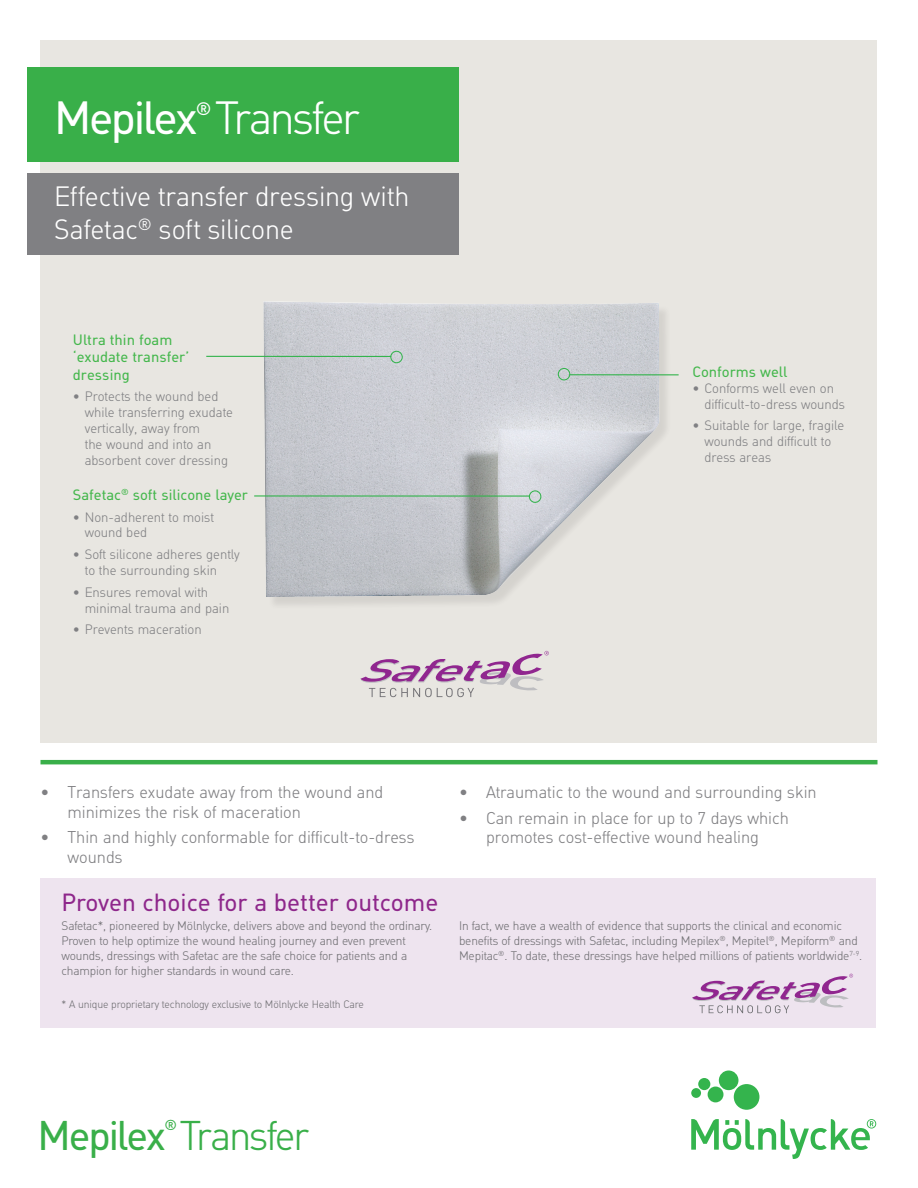
<style>
.page{position:relative;width:918px;height:1188px;background:#fff}
.page>*{position:absolute;margin:0;border:0;box-sizing:border-box;transform-origin:0 0}
.t1{font:300 45px "MHC Din";letter-spacing:-.045em;color:#fff}
.t2{font:300 40.05px "MHC Din";letter-spacing:-.045em;color:#39af49}
.t3{font:300 27px/32.4px "MHC Din";color:#fff}
.t4{font:24px "MHC Din";color:#8e278b}
.t5{font:17.55px "MHC Din";color:#fff}
.t6{font:300 16.5px/19.5px "MHC Din";color:#808083}
.Bröd_större_13_pkt{font:14.55px/17.4px "MHC Din";color:#44b74c}
.t7{font:14.1px "MHC Din";color:#39af49}
.Bröd{font:300 13.2px/15.8px "MHC Din";color:#808083}
.t8{font:300 12px/15px "MHC Din";letter-spacing:-.01em;color:#717074}
.t9{font:300 10.5px "MHC Din";letter-spacing:-.01em;color:#717074}
.s1{font-weight:400}
</style>
<div class="page">
<div style="left:40px;top:40px;width:838px;height:703px;background:#e8e6e1"></div>
<div style="left:40px;top:878px;width:836px;height:150px;background:#eee4ef"></div>
<svg style="left:692px;top:974px;width:161px;height:39px"></svg>
<div style="left:27px;top:68px;width:432px;height:94px;background:#39af49"></div>
<div style="left:27px;top:174px;width:432px;height:81px;background:#808083"></div>
<hr style="left:40px;top:760px;width:838px;height:4px;background:#39af49">
<svg style="left:691px;top:1071px;width:185px;height:88px"></svg>
<img style="left:243px;top:301px;width:432px;height:304px">
<svg style="left:360px;top:651px;width:189px;height:46px"></svg>
<div style="left:529px;top:490px;width:13px;height:13px;border:1px solid #34b44d;border-radius:50%"></div>
<hr style="left:254px;top:495px;width:276px;height:2px;background:#34b44d">
<div style="left:557px;top:368px;width:14px;height:13px;border:1px solid #34b44d;border-radius:50%"></div>
<hr style="left:569px;top:374px;width:110px;height:1px;background:#34b44d">
<div style="left:390px;top:350px;width:13px;height:14px;border:1px solid #34b44d;border-radius:50%"></div>
<hr style="left:206px;top:356px;width:185px;height:1px;background:#34b44d">
<p class="t1" style="left:54px;top:93px;width:307px"><span class="s1">Mepilex</span> Transfer</p>
<p class="t5" style="left:196px;top:98px;width:17px">®</p>
<p class="t3" style="left:54px;top:181px;width:357px">Effective transfer dressing with<br>Safetac<sup>®</sup> soft silicone</p>
<p class="Bröd_större_13_pkt" style="left:73px;top:331px;width:101px">Ultra thin foam</p>
<p class="Bröd_större_13_pkt" style="left:73px;top:348px;width:118px">‘exudate transfer’ dressing</p>
<p class="Bröd" style="left:85px;top:389px;width:150px;text-indent:-12px">• Protects the wound bed while transferring exudate vertically, away from<br>the wound and into an absorbent cover dressing</p>
<p class="Bröd_större_13_pkt" style="left:73px;top:486px;width:177px">Safetac<sup>®</sup> soft silicone layer</p>
<p class="Bröd" style="left:85px;top:509px;width:131px;text-indent:-12px">• Non-adherent to moist wound bed</p>
<p class="Bröd" style="left:85px;top:547px;width:157px;text-indent:-12px">• Soft silicone adheres gently to the surrounding skin</p>
<p class="Bröd" style="left:85px;top:584px;width:146px;text-indent:-12px">• Ensures removal with minimal trauma and pain</p>
<p class="Bröd" style="left:73px;top:622px;width:130px">• Prevents maceration</p>
<p class="Bröd_större_13_pkt" style="left:693px;top:363px;width:96px">Conforms well</p>
<p class="Bröd" style="left:704px;top:381px;width:142px;text-indent:-12px">• Conforms well even on difficult-to-dress wounds</p>
<p class="Bröd" style="left:704px;top:418px;width:141px;text-indent:-12px">• Suitable for large, fragile wounds and difficult to dress areas</p>
<p class="t6" style="left:68px;top:783px;width:317px;text-indent:-27px">• Transfers exudate away from the wound and minimizes the risk of maceration</p>
<p class="t6" style="left:68px;top:828px;width:349px;text-indent:-27px">• Thin and highly conformable for difficult-to-dress wounds</p>
<p class="t4" style="left:62px;top:889px;width:378px">Proven choice for a better outcome</p>
<p class="t8" style="left:62px;top:918px;width:372px">Safetac*, pioneered by Mölnlycke, delivers above and beyond the ordinary.<br>Proven to help optimize the wound healing journey and even prevent wounds, dressings with Safetac are the safe choice for patients and a champion for higher standards in wound care.</p>
<p class="t8" style="left:459px;top:918px;width:405px">In fact, we have a wealth of evidence that supports the clinical and economic benefits of dressings with Safetac, including Mepilex<sup>®</sup>, Mepitel<sup>®</sup>, Mepiform<sup>®</sup> and<br>Mepitac<sup>®</sup>. To date, these dressings have helped millions of patients worldwide<sup>7-9</sup>.</p>
<p class="t9" style="left:62px;top:998px;width:304px">* A unique proprietary technology exclusive to Mölnlycke Health Care</p>
<p class="t6" style="left:459px;top:783px;width:359px">• Atraumatic to the wound and surrounding skin</p>
<p class="t6" style="left:459px;top:809px;width:331px;text-align:center">• Can remain in place for up to 7 days which promotes cost-effective wound healing</p>
<p class="t7" style="left:164px;top:1117px;width:14px">®</p>
<p class="t2" style="left:38px;top:1113px;width:273px"><span class="s1">Mepilex</span> Transfer</p>
</div>
